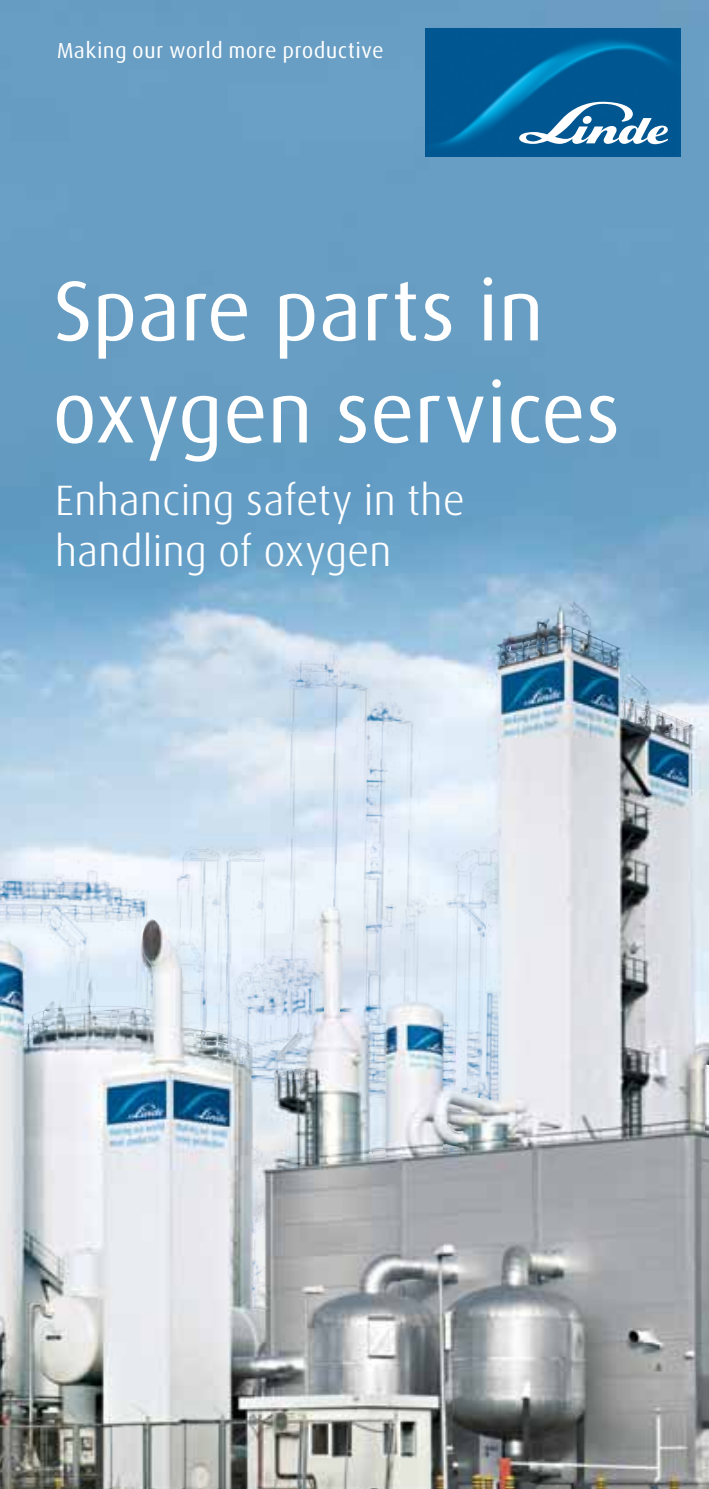
<style>
.page{position:relative;width:709px;height:1489px;background:#fff}
.page>*{position:absolute;margin:0;border:0;box-sizing:border-box;transform-origin:0 0}
.t1{font:85px/102px "Linde Dax Global";letter-spacing:-.01em;color:#fff}
.t2{font:300 42.5px/51px "Linde Dax Global";letter-spacing:-.01em;color:#fff}
.t3{font:21.75px "Linde Dax Global";letter-spacing:.015em;color:#fff}
</style>
<div class="page">
<div style="left:0;top:0;width:709px;height:483px;background:#689ec4"></div>
<img style="left:0;top:483px;width:709px;height:1005px">
<img style="left:264px;top:601px;width:325px;height:568px">
<img style="left:426px;top:29px;width:254px;height:127px">
<svg style="left:519px;top:102px;width:149px;height:42px"></svg>
<p class="t3" style="left:57px;top:38px;width:329px">Making our world more productive</p>
<h1 class="t1" style="left:52px;top:260px;width:570px">Spare parts in oxygen services</h1>
<p class="t2" style="left:55px;top:474px;width:411px">Enhancing safety in the handling of oxygen</p>
</div>
